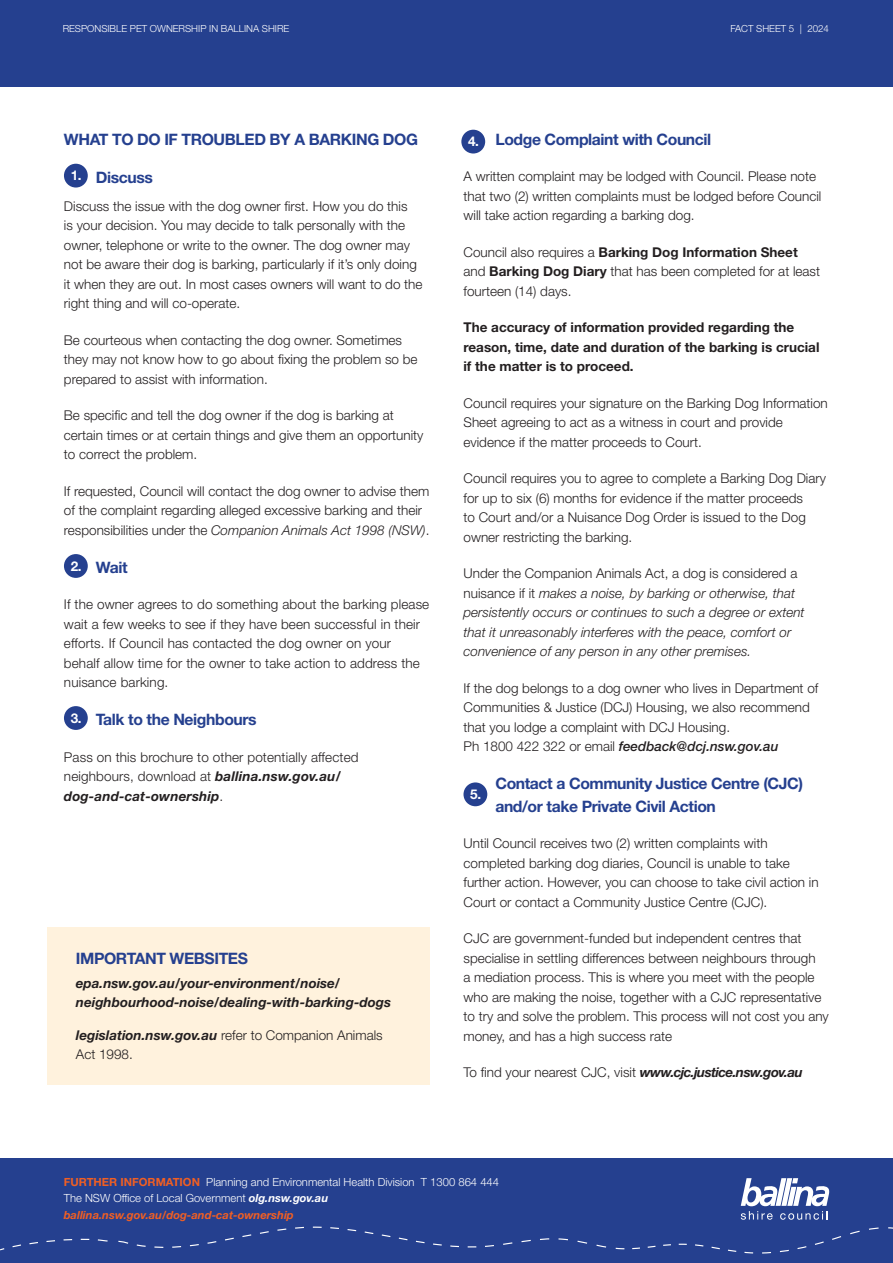
<style>
.page{position:relative;width:893px;height:1263px;background:#fff}
.page>*{position:absolute;margin:0;border:0;box-sizing:border-box;transform-origin:0 0}
.Subheading_2{font:700 15.75px/22.5px "Helvetica Neue LT Std";letter-spacing:-.025em;color:#25408f}
.Subheading{font:700 15.75px "Helvetica Neue LT Std";letter-spacing:-.025em;color:#25408f}
.body_copy_9pt_light{font:300 13.5px/19.5px "Helvetica Neue LT Std";color:#231f20}
.Subheading_2-2{font:300 13.5px/19.5px "Helvetica Neue LT Std";color:#231f20}
.body_copy_9pt_light-2{font:italic 300 13.5px/19.5px "Helvetica Neue LT Std";color:#231f20}
.body_copy_9pt_light-3{font:700 13.5px/19.5px "Helvetica Neue LT Std";color:#231f20}
.body_copy_9pt_light-4{font:italic 700 13.5px/19.5px "Helvetica Neue LT Std";color:#231f20}
.Numbered_bullet_points{font:700 13.5px "Helvetica Neue LT Std";color:#fff}
.t1{font:300 11.25px "Helvetica Neue LT Std";color:#fff}
.t2{font:italic 700 11.25px "Helvetica Neue LT Std";color:#f15f23}
.body_copy_9pt_light-5{font:300 9.75px "Helvetica Neue LT Std";color:#fff}
.s1{font-style:italic}
.s2{font-weight:700;font-style:italic}
.s3{font-weight:700}
.s4{font-style:normal}
.s5{font-weight:500;font-style:italic}
.s6{font-weight:700;color:#f15f23}
</style>
<div class="page">
<div style="left:0;top:1159px;width:893px;height:104px;background:#25408f"></div>
<div style="left:0;top:0;width:893px;height:87px;background:#25408f"></div>
<svg style="left:741px;top:1178px;width:89px;height:42px"></svg>
<svg style="left:0;top:1226px;width:893px;height:28px"></svg>
<div style="left:47px;top:927px;width:382px;height:157px;background:#fff2dd"></div>
<div style="left:64px;top:164px;width:24px;height:24px;background:#25408f;border-radius:50%"></div>
<div style="left:64px;top:554px;width:24px;height:24px;background:#25408f;border-radius:50%"></div>
<div style="left:64px;top:706px;width:24px;height:24px;background:#25408f;border-radius:50%"></div>
<div style="left:461px;top:130px;width:24px;height:23px;background:#25408f;border-radius:50%"></div>
<div style="left:463px;top:782px;width:24px;height:24px;background:#25408f;border-radius:50%"></div>
<p class="body_copy_9pt_light-5" style="left:63px;top:23px;width:228px">RESPONSIBLE PET OWNERSHIP IN BALLINA SHIRE</p>
<p class="body_copy_9pt_light-5" style="left:730px;top:23px;width:100px">FACT SHEET 5 | 2024</p>
<p class="Subheading" style="left:64px;top:129px;width:356px">WHAT TO DO IF TROUBLED BY A BARKING DOG</p>
<p class="Subheading" style="left:96px;top:167px;width:59px">Discuss</p>
<p class="Subheading_2-2" style="left:64px;top:196px;width:360px">Discuss the issue with the dog owner first. How you do this<br>is your decision. You may decide to talk personally with the owner, telephone or write to the owner. The dog owner may not be aware their dog is barking, particularly if it’s only doing it when they are out. In most cases owners will want to do the right thing and will co-operate.</p>
<p class="body_copy_9pt_light" style="left:64px;top:330px;width:355px">Be courteous when contacting the dog owner. Sometimes they may not know how to go about fixing the problem so be prepared to assist with information.</p>
<p class="body_copy_9pt_light" style="left:64px;top:405px;width:361px">Be specific and tell the dog owner if the dog is barking at certain times or at certain things and give them an opportunity to correct the problem.</p>
<p class="body_copy_9pt_light" style="left:64px;top:481px;width:367px">If requested, Council will contact the dog owner to advise them of the complaint regarding alleged excessive barking and their responsibilities under the <span class="s1">Companion Animals Act 1998 (NSW)</span>.</p>
<p class="Subheading_2" style="left:96px;top:555px;width:33px">Wait</p>
<p class="Subheading_2-2" style="left:64px;top:594px;width:367px">If the owner agrees to do something about the barking please wait a few weeks to see if they have been successful in their efforts. If Council has contacted the dog owner on your behalf allow time for the owner to take action to address the nuisance barking.</p>
<p class="Subheading_2" style="left:96px;top:708px;width:162px">Talk to the Neighbours</p>
<p class="Subheading_2-2" style="left:64px;top:747px;width:296px">Pass on this brochure to other potentially affected neighbours, download at <span class="s2">ballina.nsw.gov.au/ dog-and-cat-ownership</span>.</p>
<p class="Numbered_bullet_points" style="left:71px;top:167px;width:12px">1.</p>
<p class="Numbered_bullet_points" style="left:71px;top:558px;width:12px">2.</p>
<p class="Numbered_bullet_points" style="left:71px;top:710px;width:12px">3.</p>
<p class="Subheading" style="left:76px;top:949px;width:174px">IMPORTANT WEBSITES</p>
<p class="body_copy_9pt_light-4" style="left:76px;top:973px;width:317px">epa.nsw.gov.au/your-environment/noise/ neighbourhood-noise/dealing-with-barking-dogs</p>
<p class="body_copy_9pt_light" style="left:76px;top:1025px;width:308px"><span class="s2">legislation.nsw.gov.au</span> refer to Companion Animals<br>Act 1998.</p>
<p class="Subheading_2" style="left:495px;top:127px;width:217px">Lodge Complaint with Council</p>
<p class="Subheading_2-2" style="left:463px;top:166px;width:359px">A written complaint may be lodged with Council. Please note that two (2) written complaints must be lodged before Council will take action regarding a barking dog.</p>
<p class="body_copy_9pt_light" style="left:463px;top:242px;width:358px">Council also requires a <span class="s3">Barking Dog Information Sheet </span>and <span class="s3">Barking Dog Diary</span> that has been completed for at least fourteen (14) days.</p>
<p class="body_copy_9pt_light-3" style="left:463px;top:317px;width:357px">The accuracy of information provided regarding the reason, time, date and duration of the barking is crucial if the matter is to proceed.</p>
<p class="body_copy_9pt_light" style="left:463px;top:393px;width:366px">Council requires your signature on the Barking Dog Information<br>Sheet agreeing to act as a witness in court and provide evidence if the matter proceeds to Court.</p>
<p class="body_copy_9pt_light" style="left:463px;top:468px;width:364px">Council requires you to agree to complete a Barking Dog Diary for up to six (6) months for evidence if the matter proceeds<br>to Court and/or a Nuisance Dog Order is issued to the Dog owner restricting the barking.</p>
<p class="body_copy_9pt_light-2" style="left:463px;top:563px;width:343px"><span class="s4">Under the Companion Animals Act, a dog is considered a nuisance if it</span> makes a noise, by barking or otherwise, that persistently occurs or continues to such a degree or extent that it unreasonably interferes with the peace, comfort or convenience of any person in any other premises.</p>
<p class="body_copy_9pt_light" style="left:463px;top:678px;width:356px">If the dog belongs to a dog owner who lives in Department of Communities &amp; Justice (DCJ) Housing, we also recommend that you lodge a complaint with DCJ Housing.<br>Ph 1800 422 322 or email <span class="s5">feedback@dcj.nsw.gov.au</span></p>
<p class="Subheading_2" style="left:495px;top:772px;width:309px">Contact a Community Justice Centre (CJC) and/or take Private Civil Action</p>
<p class="Subheading_2-2" style="left:463px;top:833px;width:357px">Until Council receives two (2) written complaints with completed barking dog diaries, Council is unable to take further action. However, you can choose to take civil action in Court or contact a Community Justice Centre (CJC).</p>
<p class="body_copy_9pt_light" style="left:463px;top:928px;width:367px">CJC are government-funded but independent centres that specialise in settling differences between neighbours through<br>a mediation process. This is where you meet with the people who are making the noise, together with a CJC representative to try and solve the problem. This process will not cost you any money, and has a high success rate</p>
<p class="body_copy_9pt_light" style="left:463px;top:1062px;width:341px">To find your nearest CJC, visit <span class="s2">www.cjc.justice.nsw.gov.au</span></p>
<p class="Numbered_bullet_points" style="left:468px;top:133px;width:12px">4.</p>
<p class="Numbered_bullet_points" style="left:470px;top:786px;width:12px">5.</p>
<p class="t1" style="left:64px;top:1175px;width:437px"><span class="s6">FURTHER INFORMATION</span> Planning and Environmental Health Division T 1300 864 444</p>
<p class="t1" style="left:64px;top:1191px;width:266px">The NSW Office of Local Government <span class="s2">olg.nsw.gov.au</span></p>
<p class="t2" style="left:64px;top:1208px;width:232px">ballina.nsw.gov.au/dog-and-cat-ownership</p>
</div>
